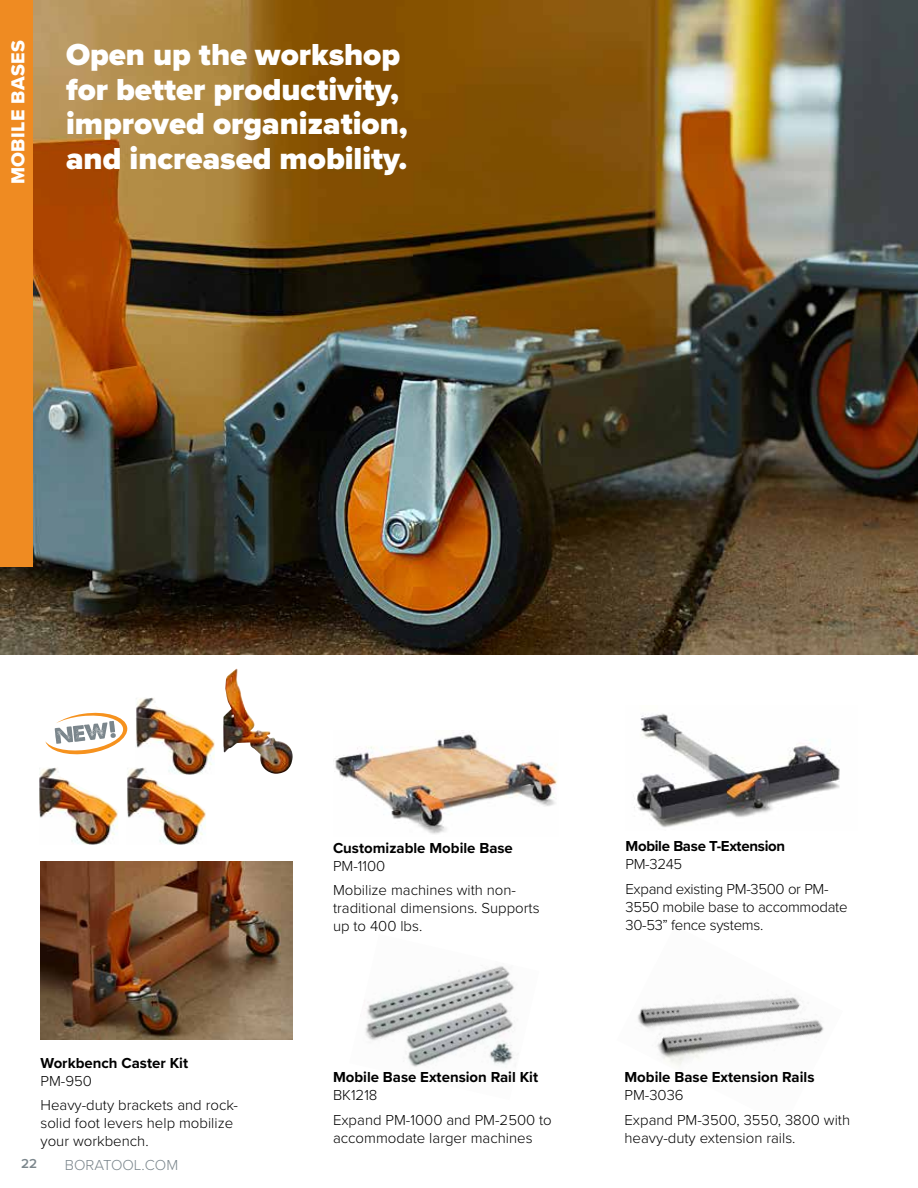
<style>
.page{position:relative;width:918px;height:1188px;background:#fff}
.page>*{position:absolute;margin:0;border:0;box-sizing:border-box;transform-origin:0 0}
.t1{font:900 31.5px/34.5px "Proxima Nova";color:#fff}
.t2{font:19.5px "Proxima Nova Extrabld";letter-spacing:.02em;color:#fff}
.t3{font:300 15px/24px "Proxima Nova";color:#000}
.t4{font:700 15px "Proxima Nova";color:#000}
.t5{font:300 15px/24.8px "Proxima Nova";letter-spacing:-.02em;color:#000}
.t6{font:700 15px "Proxima Nova";letter-spacing:-.02em;color:#000}
.t7{font:300 15px "Proxima Nova";color:#7b868c}
.t8{font:600 13.5px "Proxima Nova";color:#7b868c}
</style>
<div class="page">
<img style="left:136px;top:697px;width:79px;height:70px">
<img style="left:637px;top:994px;width:187px;height:72px">
<img style="left:365px;top:966px;width:149px;height:101px">
<img style="left:40px;top:861px;width:252px;height:178px">
<img style="left:334px;top:732px;width:223px;height:102px">
<img style="left:633px;top:713px;width:207px;height:115px">
<svg style="left:45px;top:712px;width:83px;height:43px"></svg>
<img style="left:0;top:0;width:918px;height:654px">
<div style="left:0;top:0;width:32px;height:567px;background:#ef8b22"></div>
<img style="left:127px;top:767px;width:79px;height:78px">
<img style="left:39px;top:767px;width:79px;height:78px">
<img style="left:223px;top:669px;width:70px;height:105px">
<h2 class="t2" style="left:4px;top:184px;width:145px;rotate:-90deg">MOBILE BASES</h2>
<h1 class="t1" style="left:66px;top:37px;width:343px">Open up the workshop for better productivity, improved organization, and increased mobility.</h1>
<p class="t4" style="left:40px;top:1052px;width:149px">Workbench Caster Kit</p>
<p class="t3" style="left:40px;top:1068px;width:199px">PM-950<br>Heavy-duty brackets and rock-</p>
<p class="t3" style="left:40px;top:1113px;width:194px;line-height:18px">solid foot levers help mobilize your workbench.</p>
<p class="t8" style="left:21px;top:1154px;width:18px">22</p>
<p class="t7" style="left:65px;top:1153px;width:115px">BORATOOL.COM</p>
<p class="t4" style="left:333px;top:837px;width:181px">Customizable Mobile Base</p>
<p class="t3" style="left:333px;top:853px;width:185px">PM-1100<br>Mobilize machines with non-</p>
<p class="t3" style="left:333px;top:898px;width:208px;line-height:18px">traditional dimensions. Supports up to 400 lbs.</p>
<p class="t4" style="left:333px;top:1066px;width:207px">Mobile Base Extension Rail Kit</p>
<p class="t3" style="left:333px;top:1082px;width:220px;line-height:24.8px">BK1218<br>Expand PM-1000 and PM-2500 to</p>
<p class="t3" style="left:333px;top:1125px;width:201px">accommodate larger machines</p>
<p class="t6" style="left:626px;top:835px;width:161px">Mobile Base T-Extension</p>
<p class="t5" style="left:626px;top:851px;width:205px">PM-3245<br>Expand existing PM-3500 or PM-</p>
<p class="t5" style="left:626px;top:897px;width:224px;line-height:18px">3550 mobile base to accommodate<br>30-53” fence systems.</p>
<p class="t4" style="left:624px;top:1066px;width:192px">Mobile Base Extension Rails</p>
<p class="t3" style="left:624px;top:1082px;width:227px;line-height:24.8px">PM-3036<br>Expand PM-3500, 3550, 3800 with</p>
<p class="t3" style="left:624px;top:1125px;width:173px">heavy-duty extension rails.</p>
</div>
